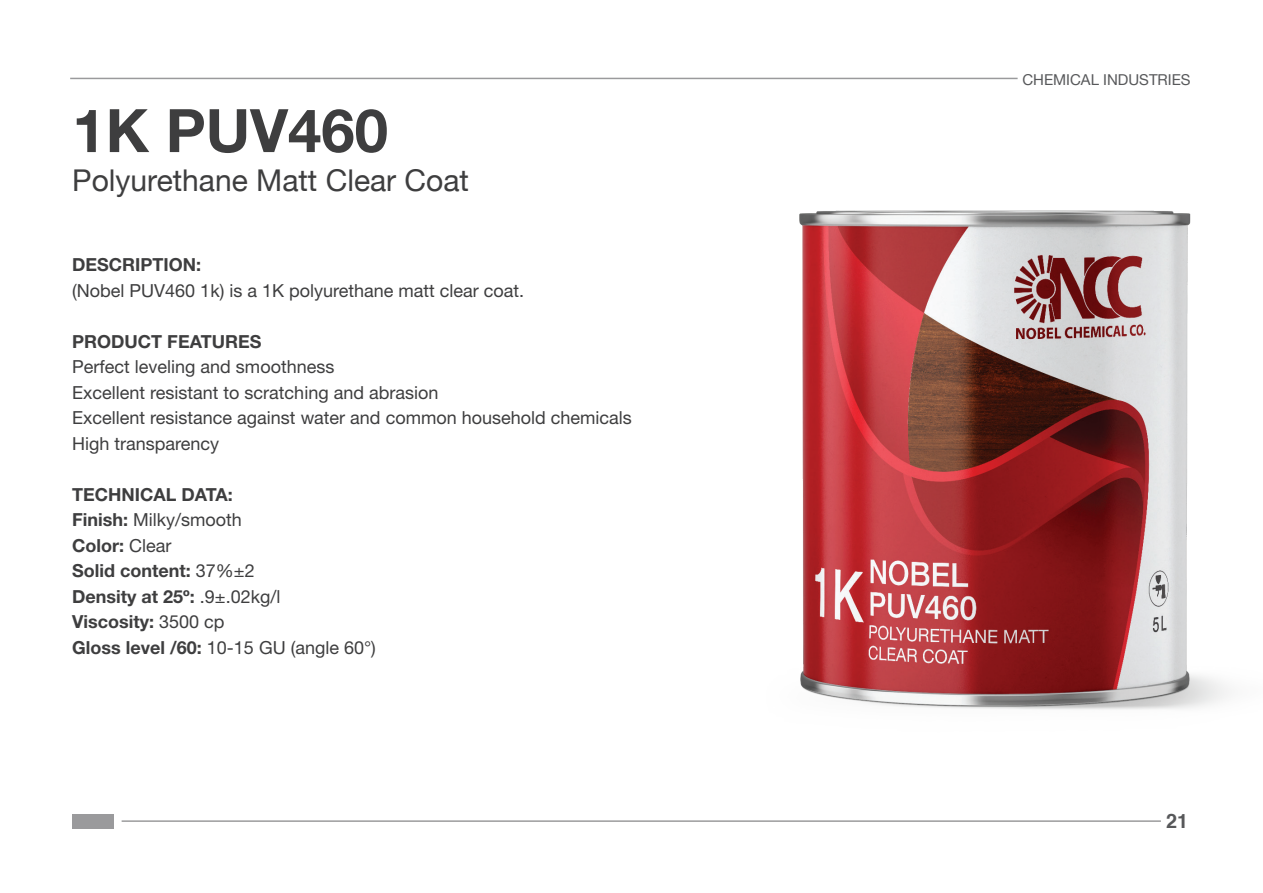
<style>
.page{position:relative;width:1263px;height:893px;background:#fff}
.page>*{position:absolute;margin:0;border:0;box-sizing:border-box;transform-origin:0 0}
.t1{font:700 60px "Helvetica Neue";color:#3e3e3f}
.t2{font:30px "Helvetica Neue";color:#3e3e3f}
.t3{font:700 19.8px "Helvetica";color:#57585a}
.t4{font:18px/25.5px "Helvetica Neue LT Std";color:#3e3e3f}
.t5{font:700 18px/25.5px "Helvetica Neue LT Std";color:#3e3e3f}
.t6{font:15px "Helvetica Neue";color:#57585a}
.s1{font-weight:400}
</style>
<div class="page">
<div style="left:72px;top:814px;width:42px;height:14px;background:#9a9a9c"></div>
<hr style="left:122px;top:820px;width:1039px;height:2px;background:#57585a">
<hr style="left:70px;top:78px;width:947px;height:1px;background:#57585a">
<img style="left:799px;top:210px;width:431px;height:500px">
<h1 class="t1" style="left:72px;top:84px;width:317px">1K PUV460</h1>
<h2 class="t2" style="left:72px;top:159px;width:398px">Polyurethane Matt Clear Coat</h2>
<p class="t5" style="left:72px;top:252px;width:130px">DESCRIPTION:</p>
<p class="t4" style="left:72px;top:277px;width:453px">(Nobel PUV460 1k) is a 1K polyurethane matt clear coat.</p>
<p class="t5" style="left:72px;top:328px;width:191px">PRODUCT FEATURES</p>
<p class="t4" style="left:72px;top:354px;width:561px">Perfect leveling and smoothness<br>Excellent resistant to scratching and abrasion<br>Excellent resistance against water and common household chemicals High transparency</p>
<p class="t5" style="left:72px;top:481px;width:305px">TECHNICAL DATA:<br>Finish: <span class="s1">Milky/smooth<br></span>Color: <span class="s1">Clear<br></span>Solid content: <span class="s1">37%±2<br></span>Density at 25º: <span class="s1">.9±.02kg/l<br></span>Viscosity: <span class="s1">3500 cp<br></span>Gloss level /60: <span class="s1">10-15 GU (angle 60°)</span></p>
<p class="t6" style="left:1022px;top:69px;width:170px">CHEMICAL INDUSTRIES</p>
<p class="t3" style="left:1166px;top:805px;width:24px">21</p>
</div>
